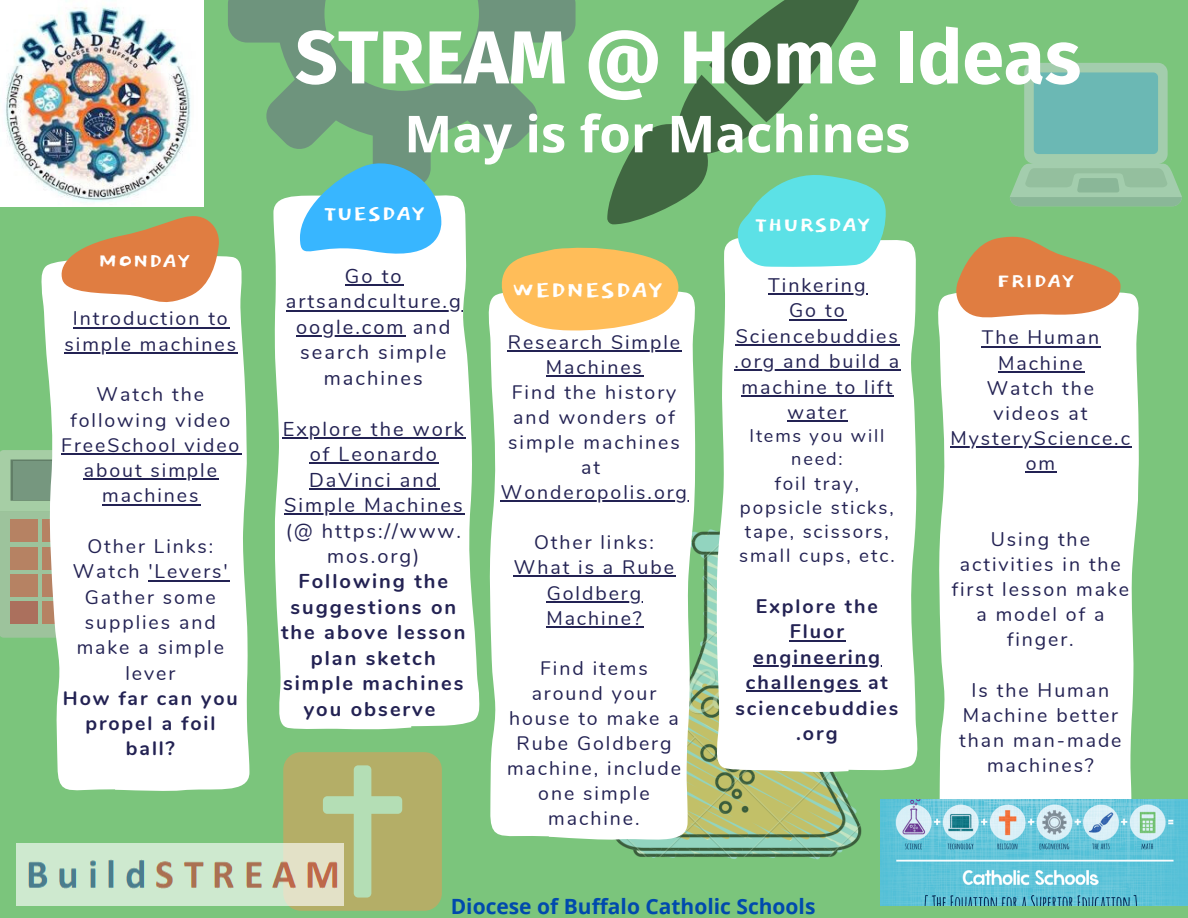
<style>
.page{position:relative;width:1188px;height:918px;background:#7bc57c}
.page>*{position:absolute;margin:0;border:0;box-sizing:border-box;transform-origin:0 0}
.t1{font:700 75px "Fira Sans";color:#fff}
.t2{font:700 51px "Open Sans";color:#fff}
.t3{font:29.1px "Dokdo";color:#fff}
.t4{font:26.85px "Dokdo";color:#fff}
.t5{font:26.25px "Dokdo";color:#fff}
.t6{font:25.5px "Dokdo";color:#fff}
.t7{font:25.2px "Dokdo";color:#fff}
.t8{font:700 21px "Open Sans";color:#004aad}
.t9{font:19.95px/25.5px "Nunito";letter-spacing:.1em;color:#232253;text-align:center}
.t10{font:700 19.95px/25.5px "Nunito";letter-spacing:.1em;color:#232253;text-align:center}
.t11{font:19.65px/25.5px "Nunito";letter-spacing:.1em;color:#232253;text-align:center}
.t12{font:700 19.65px/25.5px "Nunito";letter-spacing:.1em;color:#232253;text-align:center}
.t13{font:19.5px/25px "Nunito";letter-spacing:.1em;color:#232253;text-align:center}
.t14{font:700 19.5px/25.3px "Nunito";letter-spacing:.1em;color:#232253;text-align:center}
.t15{font:18.9px/24.3px "Nunito";letter-spacing:.1em;color:#232253;text-align:center}
.t16{font:18.15px/23px "Nunito";letter-spacing:.1em;color:#232253;text-align:center}
</style>
<div class="page">
<div style="left:940px;top:374px;width:56px;height:426px;background:#fff"></div>
<div style="left:996px;top:374px;width:146px;height:426px;background:#fff"></div>
<svg style="left:0;top:450px;width:41px;height:188px;background:#9fc39c"></svg>
<svg style="left:11px;top:460px;width:30px;height:41px"></svg>
<div style="left:13px;top:461px;width:122px;height:38px;background:#76977f"></div>
<div style="left:11px;top:520px;width:27px;height:22px;background:#b68263"></div>
<div style="left:11px;top:547px;width:27px;height:22px;background:#b68263"></div>
<div style="left:11px;top:574px;width:27px;height:23px;background:#b68263"></div>
<div style="left:11px;top:601px;width:27px;height:23px;background:#ab705d"></div>
<svg style="left:41px;top:269px;width:68px;height:522px;background:#e7f0e5"></svg>
<div style="left:109px;top:360px;width:141px;height:431px;background:#fff"></div>
<div style="left:283px;top:752px;width:159px;height:159px;background:#b4ae67;border-radius:18px"></div>
<svg style="left:323px;top:765px;width:79px;height:133px"></svg>
<img style="left:619px;top:484px;width:329px;height:422px">
<div style="left:489px;top:295px;width:60px;height:542px;background:#fff"></div>
<svg style="left:549px;top:331px;width:150px;height:512px;background:#f6f9f5"></svg>
<svg style="left:228px;top:0;width:268px;height:154px"></svg>
<svg style="left:411px;top:195px;width:69px;height:533px;fill:#fff"></svg>
<div style="left:273px;top:195px;width:138px;height:535px;background:#fff"></div>
<div style="left:859px;top:240px;width:58px;height:532px;background:#fff"></div>
<div style="left:713px;top:331px;width:146px;height:444px;background:#fff"></div>
<svg style="left:300px;top:154px;width:142px;height:112px"></svg>
<svg style="left:496px;top:0;width:405px;height:331px"></svg>
<svg style="left:938px;top:63px;width:244px;height:311px"></svg>
<svg style="left:44px;top:216px;width:200px;height:144px"></svg>
<img style="left:0;top:0;width:204px;height:207px">
<img style="left:16px;top:843px;width:327px;height:62px">
<img style="left:880px;top:800px;width:308px;height:105px">
<hr style="left:345px;top:284px;width:59px;height:2px;background:#232253">
<hr style="left:286px;top:310px;width:177px;height:2px;background:#232253">
<hr style="left:296px;top:335px;width:110px;height:2px;background:#232253">
<hr style="left:283px;top:437px;width:183px;height:2px;background:#232253">
<hr style="left:310px;top:462px;width:129px;height:2px;background:#232253">
<hr style="left:309px;top:488px;width:130px;height:2px;background:#232253">
<hr style="left:284px;top:513px;width:181px;height:2px;background:#232253">
<hr style="left:508px;top:350px;width:174px;height:1px;background:#232253">
<hr style="left:546px;top:375px;width:98px;height:2px;background:#232253">
<hr style="left:501px;top:500px;width:188px;height:2px;background:#232253">
<hr style="left:514px;top:576px;width:162px;height:1px;background:#232253">
<hr style="left:547px;top:601px;width:96px;height:1px;background:#232253">
<hr style="left:546px;top:626px;width:98px;height:1px;background:#232253">
<hr style="left:768px;top:293px;width:99px;height:2px;background:#232253">
<hr style="left:789px;top:319px;width:58px;height:2px;background:#232253">
<hr style="left:736px;top:344px;width:164px;height:2px;background:#232253">
<hr style="left:735px;top:370px;width:166px;height:1px;background:#232253">
<hr style="left:741px;top:395px;width:153px;height:2px;background:#232253">
<hr style="left:788px;top:420px;width:60px;height:2px;background:#232253">
<hr style="left:790px;top:640px;width:56px;height:2px;background:#232253">
<hr style="left:754px;top:665px;width:128px;height:2px;background:#232253">
<hr style="left:746px;top:691px;width:115px;height:1px;background:#232253">
<hr style="left:73px;top:327px;width:157px;height:1px;background:#232253">
<hr style="left:65px;top:352px;width:173px;height:2px;background:#232253">
<hr style="left:61px;top:453px;width:180px;height:2px;background:#232253">
<hr style="left:84px;top:479px;width:135px;height:1px;background:#232253">
<hr style="left:102px;top:504px;width:98px;height:1px;background:#232253">
<hr style="left:148px;top:580px;width:82px;height:1px;background:#232253">
<hr style="left:982px;top:346px;width:119px;height:2px;background:#232253">
<hr style="left:998px;top:371px;width:87px;height:2px;background:#232253">
<hr style="left:951px;top:446px;width:181px;height:2px;background:#232253">
<hr style="left:1026px;top:472px;width:31px;height:1px;background:#232253">
<h3 class="t6" style="left:98px;top:249px;width:93px">MONDAY</h3>
<p class="t13" style="left:65px;top:306px;width:173px">Introduction to simple machines</p>
<p class="t13" style="left:61px;top:382px;width:180px">Watch the following video<br>FreeSchool video about simple machines</p>
<p class="t13" style="left:73px;top:534px;width:157px">Other Links:<br>Watch 'Levers'<br>Gather some supplies and make a simple lever</p>
<p class="t14" style="left:63px;top:686px;width:177px">How far can you propel a foil ball?</p>
<h1 class="t1" style="left:295px;top:13px;width:788px">STREAM @ Home Ideas</h1>
<h2 class="t2" style="left:404px;top:98px;width:508px">May is for Machines</h2>
<h3 class="t4" style="left:324px;top:201px;width:103px">TUESDAY</h3>
<p class="t9" style="left:286px;top:264px;width:177px">Go to artsandculture.g oogle.com and search simple machines</p>
<p class="t9" style="left:283px;top:416px;width:183px">Explore the work of Leonardo<br>DaVinci and<br>Simple Machines (@ https://www. mos.org)</p>
<p class="t10" style="left:281px;top:569px;width:186px">Following the suggestions on the above lesson plan sketch simple machines you observe</p>
<h3 class="t3" style="left:512px;top:277px;width:152px">WEDNESDAY</h3>
<p class="t13" style="left:501px;top:330px;width:188px">Research Simple<br>Machines<br>Find the history and wonders of simple machines at<br>Wonderopolis.org</p>
<p class="t13" style="left:514px;top:530px;width:162px">Other links:<br>What is a Rube<br>Goldberg<br>Machine?</p>
<p class="t13" style="left:507px;top:656px;width:175px">Find items around your house to make a<br>Rube Goldberg machine, include one simple machine.</p>
<h3 class="t5" style="left:755px;top:213px;width:117px">THURSDAY</h3>
<p class="t11" style="left:735px;top:273px;width:166px">Tinkering<br>Go to<br>Sciencebuddies .org and build a machine to lift water</p>
<p class="t16" style="left:750px;top:425px;width:136px">Items you will need:</p>
<p class="t15" style="left:739px;top:471px;width:157px">foil tray, popsicle sticks, tape, scissors, small cups, etc.</p>
<p class="t12" style="left:735px;top:594px;width:165px">Explore the<br>Fluor engineering challenges at sciencebuddies .org</p>
<p class="t8" style="left:451px;top:891px;width:366px">Diocese of Buffalo Catholic Schools</p>
<p class="t7" style="left:997px;top:270px;width:79px">FRIDAY</p>
<p class="t13" style="left:951px;top:325px;width:181px">The Human<br>Machine<br>Watch the<br>videos at<br>MysteryScience.c om</p>
<p class="t13" style="left:952px;top:527px;width:179px">Using the activities in the first lesson make a model of a finger.</p>
<p class="t13" style="left:959px;top:678px;width:164px">Is the Human<br>Machine better than man-made machines?</p>
</div>
